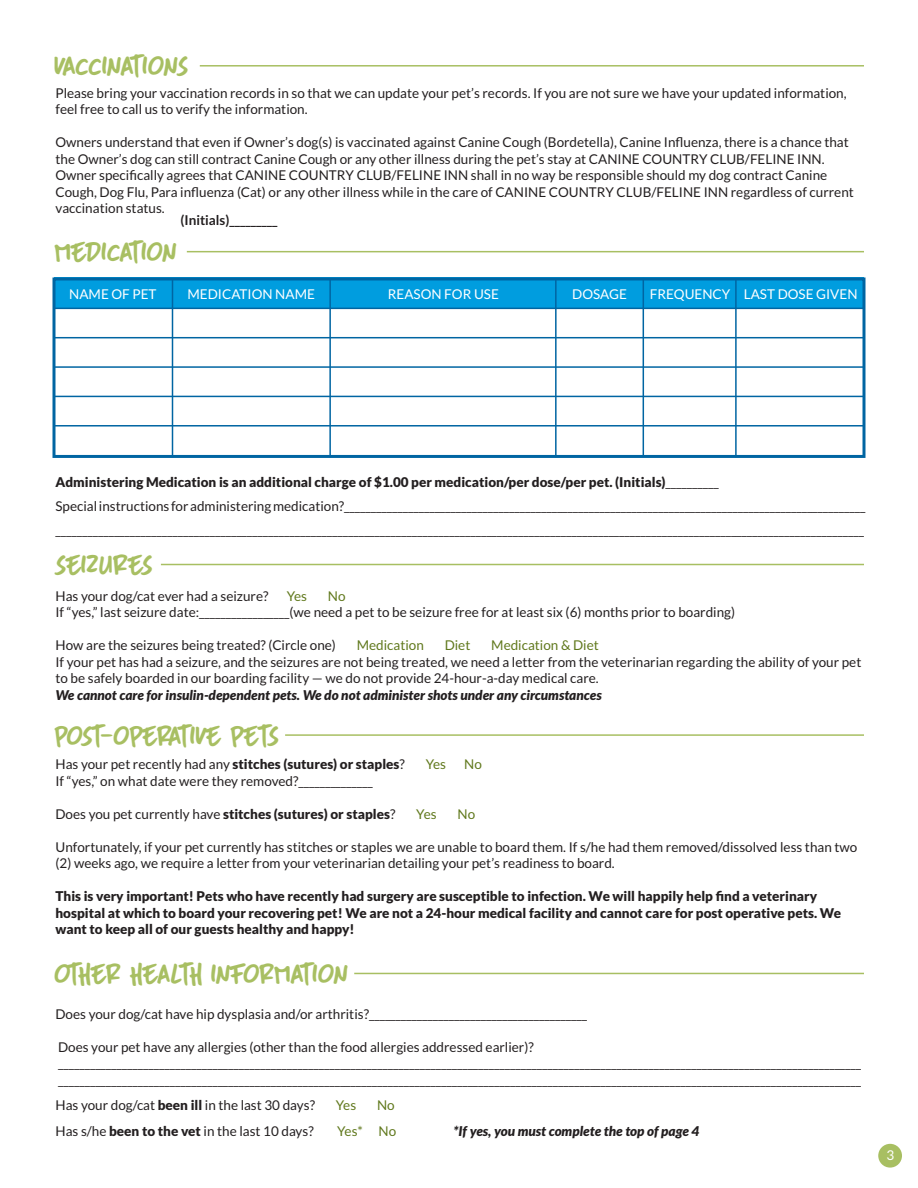
<style>
.page{position:relative;width:918px;height:1188px;background:#fff}
.page>*{position:absolute;margin:0;border:0;box-sizing:border-box;transform-origin:0 0}
.t1{font:30px "DK More Or Less";letter-spacing:-.055em;color:#a8bf62}
.t2{font:30px "DK More Or Less";letter-spacing:-.085em;color:#a8bf62}
.t3{font:13.5px/16.5px "Lato";color:#231f20}
.t4{font:900 13.5px/16.5px "Lato";color:#231f20}
.t5{font:italic 900 13.5px "Lato";color:#231f20}
.t6{font:13.5px "Lato";color:#fff}
.t7{font:13.5px "Lato";color:#60781c}
.t8{font:700 13.5px "Lato";color:#231f20}
.s1{font-weight:900}
.s2{font-weight:400}
</style>
<div class="page">
<div style="left:878px;top:1144px;width:24px;height:24px;background:#a8bf62;border-radius:50%"></div>
<hr style="left:200px;top:65px;width:664px;height:2px;background:#a8bf62">
<hr style="left:161px;top:564px;width:703px;height:1px;background:#a8bf62">
<hr style="left:187px;top:251px;width:677px;height:1px;background:#a8bf62">
<div style="left:54px;top:278px;width:810px;height:31px;background:#009ddf"></div>
<div style="left:52px;top:278px;width:814px;height:180px;border:3px solid #0065a2"></div>
<hr style="left:54px;top:308px;width:810px;height:1px;background:#0065a2">
<hr style="left:54px;top:337px;width:810px;height:1px;background:#0065a2">
<hr style="left:54px;top:366px;width:810px;height:2px;background:#0065a2">
<hr style="left:54px;top:396px;width:810px;height:1px;background:#0065a2">
<hr style="left:54px;top:425px;width:810px;height:2px;background:#0065a2">
<hr style="left:172px;top:278px;width:1px;height:179px;background:#0065a2">
<hr style="left:329px;top:278px;width:2px;height:179px;background:#0065a2">
<hr style="left:555px;top:278px;width:2px;height:179px;background:#0065a2">
<hr style="left:643px;top:278px;width:1px;height:179px;background:#0065a2">
<hr style="left:735px;top:278px;width:2px;height:179px;background:#0065a2">
<hr style="left:285px;top:734px;width:579px;height:2px;background:#a8bf62">
<hr style="left:354px;top:973px;width:510px;height:1px;background:#a8bf62">
<h1 class="t1" style="left:54px;top:49px;width:136px">VACCINATIONS</h1>
<p class="t3" style="left:56px;top:85px;width:793px">Please bring your vaccination records in so that we can update your pet’s records. If you are not sure we have your updated information, feel free to call us to verify the information.</p>
<p class="t3" style="left:56px;top:134px;width:800px">Owners understand that even if Owner’s dog(s) is vaccinated against Canine Cough (Bordetella), Canine Influenza, there is a chance that the Owner’s dog can still contract Canine Cough or any other illness during the pet’s stay at CANINE COUNTRY CLUB/FELINE INN.<br>Owner specifically agrees that CANINE COUNTRY CLUB/FELINE INN shall in no way be responsible should my dog contract Canine Cough, Dog Flu, Para influenza (Cat) or any other illness while in the care of CANINE COUNTRY CLUB/FELINE INN regardless of current vaccination status.</p>
<p class="t8" style="left:180px;top:213px;width:99px">(Initials)_________</p>
<h1 class="t1" style="left:54px;top:235px;width:125px">MEDICATION</h1>
<p class="t6" style="left:69px;top:286px;width:89px">NAME OF PET</p>
<p class="t6" style="left:188px;top:286px;width:129px">MEDICATION NAME</p>
<p class="t6" style="left:388px;top:286px;width:113px">REASON FOR USE</p>
<p class="t6" style="left:572px;top:286px;width:56px">DOSAGE</p>
<p class="t6" style="left:650px;top:286px;width:209px">FREQUENCY LAST DOSE GIVEN</p>
<p class="t3" style="left:56px;top:470px;width:812px;line-height:24px"><span class="s1">Administering Medication is an additional charge of $1.00 per medication/per dose/per pet. (Initials)</span>__________<br>Special instructions for administering medication?__________________________________________________________________________________________________ ________________________________________________________________________________________________________________________________________________________</p>
<h1 class="t1" style="left:54px;top:547px;width:100px">SEIZURES</h1>
<p class="t3" style="left:56px;top:588px;width:215px">Has your dog/cat ever had a seizure?</p>
<p class="t7" style="left:287px;top:588px;width:22px">Yes</p>
<p class="t7" style="left:328px;top:588px;width:19px">No</p>
<p class="t3" style="left:56px;top:604px;width:681px">If “yes,” last seizure date:_________________(we need a pet to be seizure free for at least six (6) months prior to boarding)</p>
<p class="t3" style="left:56px;top:637px;width:282px">How are the seizures being treated? (Circle one)</p>
<p class="t7" style="left:357px;top:638px;width:69px">Medication</p>
<p class="t7" style="left:445px;top:638px;width:27px">Diet</p>
<p class="t7" style="left:491px;top:638px;width:109px">Medication &amp; Diet</p>
<p class="t3" style="left:56px;top:654px;width:807px">If your pet has had a seizure, and the seizures are not being treated, we need a letter from the veterinarian regarding the ability of your pet to be safely boarded in our boarding facility — we do not provide 24-hour-a-day medical care.</p>
<p class="t5" style="left:56px;top:687px;width:548px">We cannot care for insulin-dependent pets. We do not administer shots under any circumstances</p>
<h1 class="t2" style="left:54px;top:718px;width:226px">POST-OPERATIVE PETS</h1>
<p class="t4" style="left:56px;top:756px;width:351px"><span class="s2">Has your pet recently had any</span> stitches (sutures) or staples<span class="s2">?</span></p>
<p class="t7" style="left:426px;top:757px;width:22px">Yes</p>
<p class="t7" style="left:464px;top:757px;width:19px">No</p>
<p class="t3" style="left:56px;top:773px;width:319px">If “yes,” on what date were they removed?______________</p>
<p class="t4" style="left:56px;top:805px;width:341px"><span class="s2">Does you pet currently have</span> stitches (sutures) or staples<span class="s2">?</span></p>
<p class="t7" style="left:416px;top:806px;width:22px">Yes</p>
<p class="t7" style="left:457px;top:806px;width:19px">No</p>
<p class="t3" style="left:56px;top:839px;width:803px">Unfortunately, if your pet currently has stitches or staples we are unable to board them. If s/he had them removed/dissolved less than two (2) weeks ago, we require a letter from your veterinarian detailing your pet’s readiness to board.</p>
<p class="t4" style="left:56px;top:888px;width:787px">This is very important! Pets who have recently had surgery are susceptible to infection. We will happily help find a veterinary hospital at which to board your recovering pet! We are not a 24-hour medical facility and cannot care for post operative pets. We want to keep all of our guests healthy and happy!</p>
<h1 class="t1" style="left:54px;top:956px;width:296px">OTHER HEALTH INFORMATION</h1>
<p class="t3" style="left:56px;top:1005px;width:533px">Does your dog/cat have hip dysplasia and/or arthritis?_________________________________________</p>
<p class="t3" style="left:58px;top:1038px;width:805px">Does your pet have any allergies (other than the food allergies addressed earlier)? _______________________________________________________________________________________________________________________________________________________ _______________________________________________________________________________________________________________________________________________________</p>
<p class="t3" style="left:56px;top:1097px;width:261px">Has your dog/cat <span class="s1">been ill</span> in the last 30 days?</p>
<p class="t7" style="left:336px;top:1098px;width:22px">Yes</p>
<p class="t7" style="left:377px;top:1098px;width:19px">No</p>
<p class="t3" style="left:56px;top:1122px;width:260px">Has s/he <span class="s1">been to the vet</span> in the last 10 days?</p>
<p class="t7" style="left:337px;top:1123px;width:61px">Yes* No</p>
<p class="t5" style="left:454px;top:1123px;width:247px">*If yes, you must complete the top of page 4</p>
<p class="t6" style="left:886px;top:1148px;width:9px">3</p>
</div>
